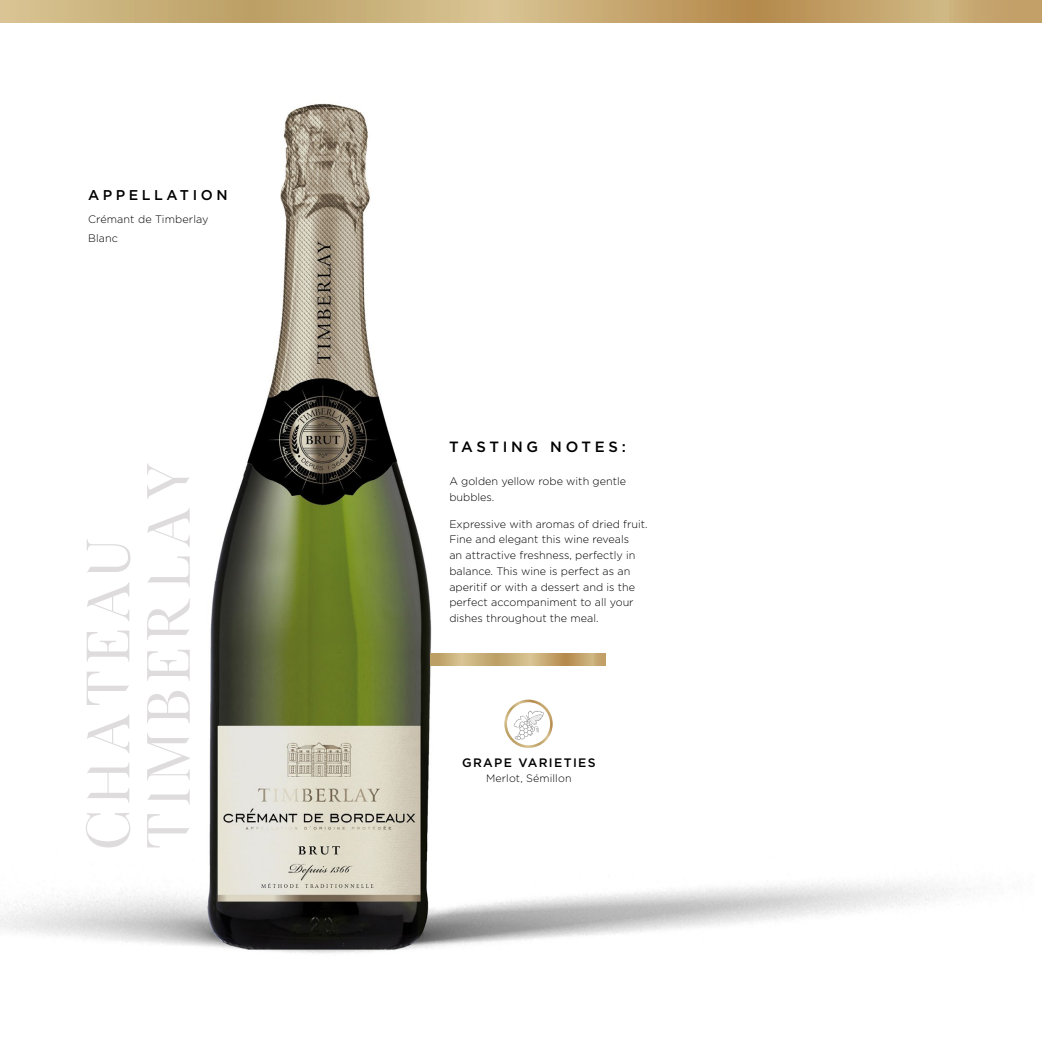
<style>
.page{position:relative;width:1042px;height:1042px;background:#fff}
.page>*{position:absolute;margin:0;border:0;box-sizing:border-box;transform-origin:0 0}
.t1{font:58.27px "Exodus Personal Use Sharpen";letter-spacing:.01em;color:#dfdcdd}
.t2{font:500 14.88px "Gotham";letter-spacing:.25em;color:#000}
.t3{font:500 14.17px "Gotham";letter-spacing:.25em;color:#000}
.t4{font:500 12.25px "Gotham";letter-spacing:.11em;color:#000}
.t5{font:300 10.85px/15.8px "Gotham";color:#000}
.t6{font:300 10.67px "Gotham";letter-spacing:.01em;color:#000}
</style>
<div class="page">
<img style="left:0;top:103px;width:967px;height:851px">
<svg style="left:430px;top:654px;width:176px;height:11px;background:#c7aa74"></svg>
<svg style="left:0;top:0;width:1042px;height:22px;background:#c7aa73"></svg>
<div style="left:504px;top:699px;width:49px;height:49px;border:3px solid #fff;border-radius:50%"></div>
<svg style="left:513px;top:710px;width:31px;height:30px"></svg>
<p class="t3" style="left:88px;top:185px;width:141px">APPELLATION</p>
<p class="t5" style="left:88px;top:211px;width:122px">Crémant de Timberlay</p>
<p class="t5" style="left:88px;top:230px;width:32px">Blanc</p>
<p class="t1" style="left:82px;top:852px;width:319px;rotate:-90deg">Chateau</p>
<p class="t1" style="left:142px;top:852px;width:395px;rotate:-90deg">timberlay</p>
<p class="t2" style="left:449px;top:437px;width:178px">TASTING NOTES:</p>
<p class="t5" style="left:449px;top:473px;width:178px">A golden yellow robe with gentle bubbles.</p>
<p class="t5" style="left:449px;top:516px;width:200px">Expressive with aromas of dried fruit.<br>Fine and elegant this wine reveals<br>an attractive freshness, perfectly in balance. This wine is perfect as an aperitif or with a dessert and is the perfect accompaniment to all your dishes throughout the meal.</p>
<p class="t4" style="left:462px;top:755px;width:135px">GRAPE VARIETIES</p>
<p class="t6" style="left:486px;top:772px;width:87px">Merlot, Sémillon</p>
</div>
